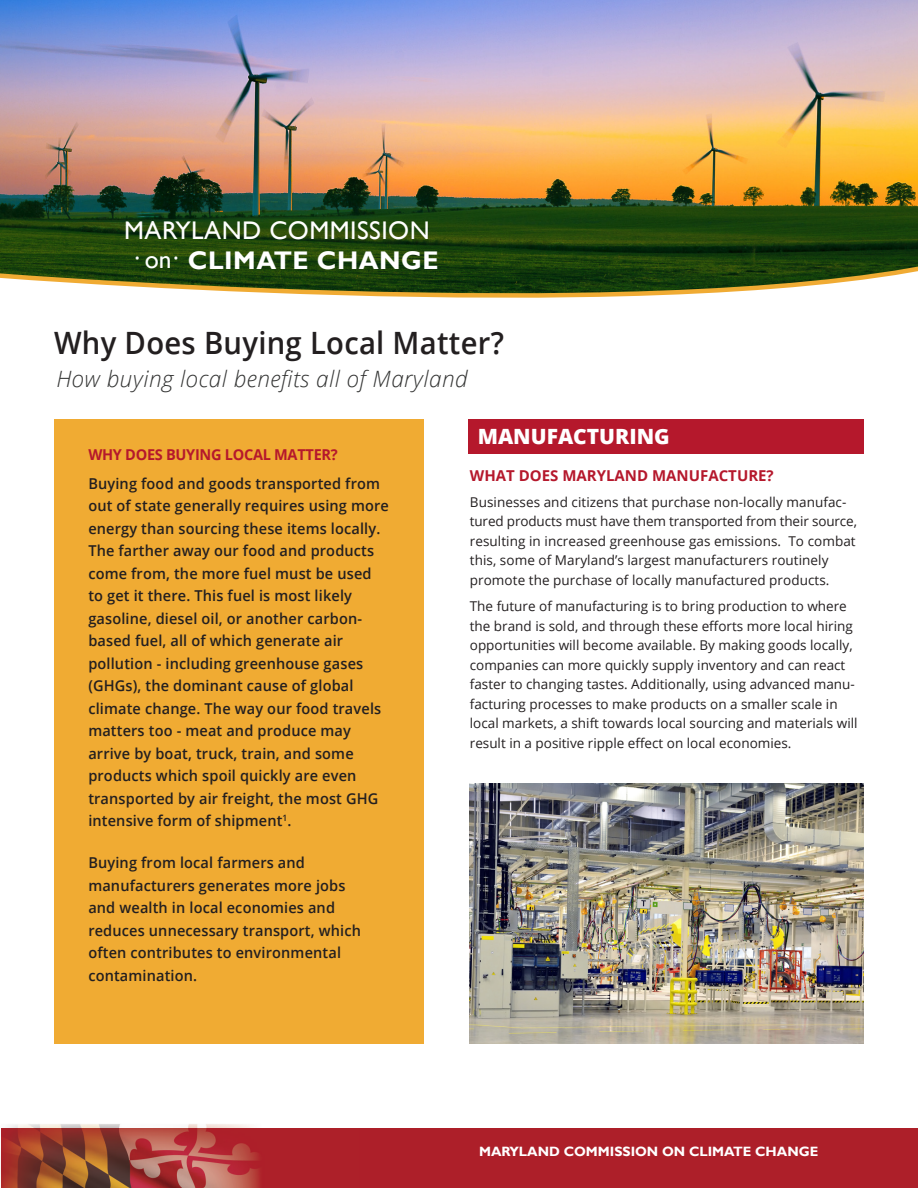
<style>
.page{position:relative;width:918px;height:1188px;background:#fff}
.page>*{position:absolute;margin:0;border:0;box-sizing:border-box;transform-origin:0 0}
.t1{font:600 30.75px "Open Sans";letter-spacing:.01em;color:#231f20;scale:.95 1}
.t2{font:25.5px "Gill Sans";letter-spacing:.02em;color:#fff}
.t3{font:700 25.5px "Gill Sans";letter-spacing:.02em;color:#fff}
.t4{font:italic 300 22.5px "Open Sans";letter-spacing:.02em;color:#333433}
.t5{font:800 21px "Open Sans";color:#fff}
.t6{font:600 15px/22.5px "Open Sans";letter-spacing:.01em;color:#231f20}
.Paragraph_Style_3{font:700 15px "Open Sans";color:#b5182c}
.Paragraph_Style_3-2{font:700 15px "Open Sans";letter-spacing:-.02em;color:#b5182c}
.t7{font:13.5px/19.5px "Open Sans";color:#231f20}
.t8{font:700 13.5px "Gill Sans";color:#fff}
.t9{font:13.5px "Open Sans";color:#fff}
</style>
<div class="page">
<div style="left:1px;top:1129px;width:917px;height:59px;background:#ad1f29"></div>
<img style="left:0;top:1124px;width:359px;height:64px">
<img style="left:1px;top:1129px;width:358px;height:59px">
<img style="left:0;top:0;width:918px;height:298px">
<div style="left:54px;top:419px;width:370px;height:624px;background:#f0ab33"></div>
<img style="left:470px;top:783px;width:394px;height:260px">
<div style="left:468px;top:419px;width:396px;height:35px;background:#b5182c"></div>
<p class="t2" style="left:124px;top:215px;width:307px">MARYLAND COMMISSION</p>
<p class="t9" style="left:135px;top:248px;width:7px">•</p>
<p class="t2" style="left:145px;top:245px;width:28px">on</p>
<p class="t9" style="left:173px;top:248px;width:7px">•</p>
<p class="t3" style="left:188px;top:245px;width:252px">CLIMATE CHANGE</p>
<p class="t1" style="left:54px;top:322px;width:475px">Why Does Buying Local Matter?</p>
<p class="t4" style="left:56px;top:363px;width:413px">How buying local benefits all of Maryland</p>
<p class="Paragraph_Style_3-2" style="left:88px;top:444px;width:251px">WHY DOES BUYING LOCAL MATTER?</p>
<p class="t6" style="left:88px;top:472px;width:302px">Buying food and goods transported from out of state generally requires using more energy than sourcing these items locally.<br>The farther away our food and products come from, the more fuel must be used to get it there. This fuel is most likely gasoline, diesel oil, or another carbon&shy;based fuel, all of which generate air pollution - including greenhouse gases (GHGs), the dominant cause of global climate change. The way our food travels matters too - meat and produce may arrive by boat, truck, train, and some products which spoil quickly are even transported by air freight, the most GHG intensive form of shipment<sup>1</sup>.</p>
<p class="t6" style="left:88px;top:851px;width:274px">Buying from local farmers and manufacturers generates more jobs and wealth in local economies and reduces unnecessary transport, which often contributes to environmental contamination.</p>
<p class="t5" style="left:478px;top:420px;width:194px">MANUFACTURING</p>
<p class="Paragraph_Style_3" style="left:470px;top:465px;width:305px">WHAT DOES MARYLAND MANUFACTURE?</p>
<p class="t7" style="left:470px;top:492px;width:389px">Businesses and citizens that purchase non-locally manufac&shy;tured products must have them transported from their source, resulting in increased greenhouse gas emissions. To combat this, some of Maryland’s largest manufacturers routinely promote the purchase of locally manufactured products.</p>
<p class="t7" style="left:470px;top:596px;width:389px">The future of manufacturing is to bring production to where the brand is sold, and through these efforts more local hiring opportunities will become available. By making goods locally, companies can more quickly supply inventory and can react faster to changing tastes. Additionally, using advanced manu&shy;facturing processes to make products on a smaller scale in local markets, a shift towards local sourcing and materials will result in a positive ripple effect on local economies.</p>
<p class="t8" style="left:479px;top:1143px;width:341px">MARYLAND COMMISSION ON CLIMATE CHANGE</p>
</div>
